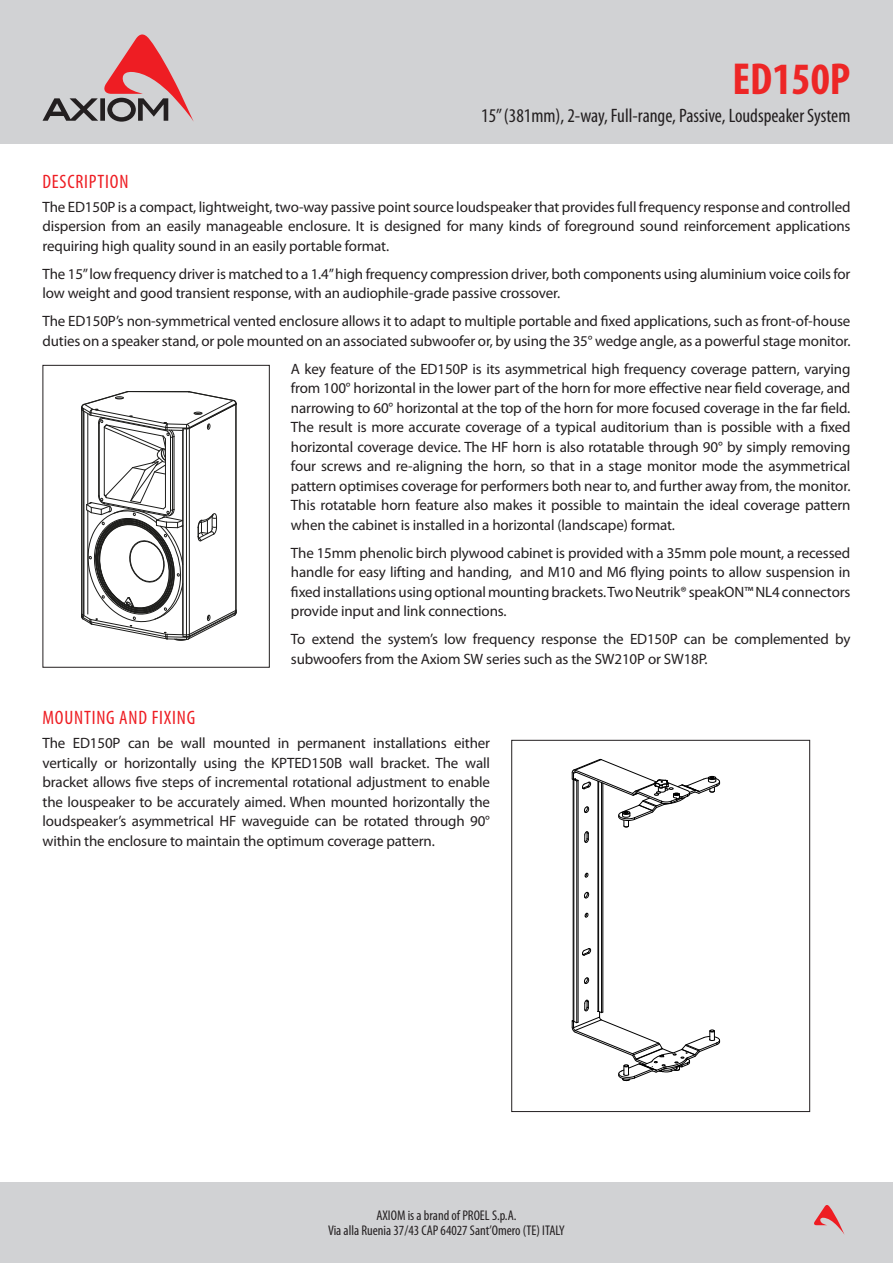
<style>
.page{position:relative;width:893px;height:1263px;background:#fff}
.page>*{position:absolute;margin:0;border:0;box-sizing:border-box;transform-origin:0 0}
.t1{font:700 condensed 45px "Myriad Pro";color:#ed2626}
.t2{font:condensed 19.5px "Myriad Pro";color:#231f20}
.SUBHEADS{font:condensed 19.5px "Myriad Pro";letter-spacing:.04em;color:#ee1d23}
.Body_copy{font:15px/19.5px "Myriad Pro";letter-spacing:-.01em;color:#231f20;text-align:justify}
.t3{font:condensed 14.1px/15px "Myriad Pro";color:#231f20;text-align:center}
</style>
<div class="page">
<div style="left:0;top:0;width:893px;height:143px;background:#d1d2d4"></div>
<div style="left:0;top:1183px;width:893px;height:80px;background:#d1d2d4"></div>
<svg style="left:814px;top:1205px;width:30px;height:29px"></svg>
<svg style="left:43px;top:34px;width:151px;height:88px"></svg>
<hr style="left:574px;top:780px;width:1px;height:241px;background:#000">
<hr style="left:573px;top:779px;width:1px;height:242px;background:#000">
<svg style="left:585px;top:873px;width:3px;height:5px"></svg>
<svg style="left:584px;top:892px;width:5px;height:7px"></svg>
<svg style="left:585px;top:913px;width:3px;height:5px"></svg>
<svg style="left:584px;top:977px;width:5px;height:7px"></svg>
<svg style="left:582px;top:948px;width:9px;height:7px"></svg>
<hr style="left:576px;top:781px;width:1px;height:242px;background:#000">
<hr style="left:578px;top:780px;width:1px;height:242px;background:#000">
<hr style="left:598px;top:781px;width:1px;height:230px;background:#000">
<hr style="left:603px;top:783px;width:1px;height:229px;background:#000">
<hr style="left:601px;top:782px;width:1px;height:231px;background:#000">
<svg style="left:572px;top:759px;width:148px;height:84px"></svg>
<svg style="left:572px;top:1000px;width:148px;height:81px"></svg>
<div style="left:511px;top:740px;width:299px;height:372px;border:1px solid #231f20"></div>
<svg style="left:81px;top:391px;width:156px;height:250px"></svg>
<div style="left:43px;top:365px;width:227px;height:303px;border:1px solid #231f20"></div>
<h1 class="t1" style="left:732px;top:51px;width:119px">ED150P</h1>
<h2 class="t2" style="left:481px;top:104px;width:371px">15” (381mm), 2-way, Full-range, Passive, Loudspeaker System</h2>
<p class="SUBHEADS" style="left:43px;top:170px;width:87px">DESCRIPTION</p>
<p class="Body_copy" style="left:43px;top:197px;width:809px">The ED150P is a compact, lightweight, two-way passive point source loudspeaker that provides full frequency response and controlled dispersion from an easily manageable enclosure. It is designed for many kinds of foreground sound reinforcement applications requiring high quality sound in an easily portable format.</p>
<p class="Body_copy" style="left:43px;top:264px;width:809px">The 15” low frequency driver is matched to a 1.4” high frequency compression driver, both components using aluminium voice coils for low weight and good transient response, with an audiophile-grade passive crossover.</p>
<p class="Body_copy" style="left:43px;top:311px;width:809px">The ED150P’s non-symmetrical vented enclosure allows it to adapt to multiple portable and fixed applications, such as front-of-house duties on a speaker stand, or pole mounted on an associated subwoofer or, by using the 35° wedge angle, as a powerful stage monitor.</p>
<p class="Body_copy" style="left:291px;top:359px;width:561px">A key feature of the ED150P is its asymmetrical high frequency coverage pattern, varying from 100° horizontal in the lower part of the horn for more effective near field coverage, and narrowing to 60° horizontal at the top of the horn for more focused coverage in the far field.<br>The result is more accurate coverage of a typical auditorium than is possible with a fixed horizontal coverage device. The HF horn is also rotatable through 90° by simply removing four screws and re-aligning the horn, so that in a stage monitor mode the asymmetrical pattern optimises coverage for performers both near to, and further away from, the monitor.<br>This rotatable horn feature also makes it possible to maintain the ideal coverage pattern when the cabinet is installed in a horizontal (landscape) format.</p>
<p class="Body_copy" style="left:291px;top:543px;width:561px">The 15mm phenolic birch plywood cabinet is provided with a 35mm pole mount, a recessed handle for easy lifting and handing, and M10 and M6 flying points to allow suspension in fixed installations using optional mounting brackets. Two Neutrik® speakON™ NL4 connectors provide input and link connections.</p>
<p class="Body_copy" style="left:291px;top:629px;width:561px">To extend the system’s low frequency response the ED150P can be complemented by subwoofers from the Axiom SW series such as the SW210P or SW18P.</p>
<p class="SUBHEADS" style="left:43px;top:706px;width:154px">MOUNTING AND FIXING</p>
<p class="Body_copy" style="left:43px;top:733px;width:449px">The ED150P can be wall mounted in permanent installations either vertically or horizontally using the KPTED150B wall bracket. The wall bracket allows five steps of incremental rotational adjustment to enable the louspeaker to be accurately aimed. When mounted horizontally the loudspeaker’s asymmetrical HF waveguide can be rotated through 90° within the enclosure to maintain the optimum coverage pattern.</p>
<p class="t3" style="left:328px;top:1208px;width:238px">AXIOM is a brand of PROEL S.p.A.<br>Via alla Ruenia 37/43 CAP 64027 Sant’Omero (TE) ITALY</p>
</div>
